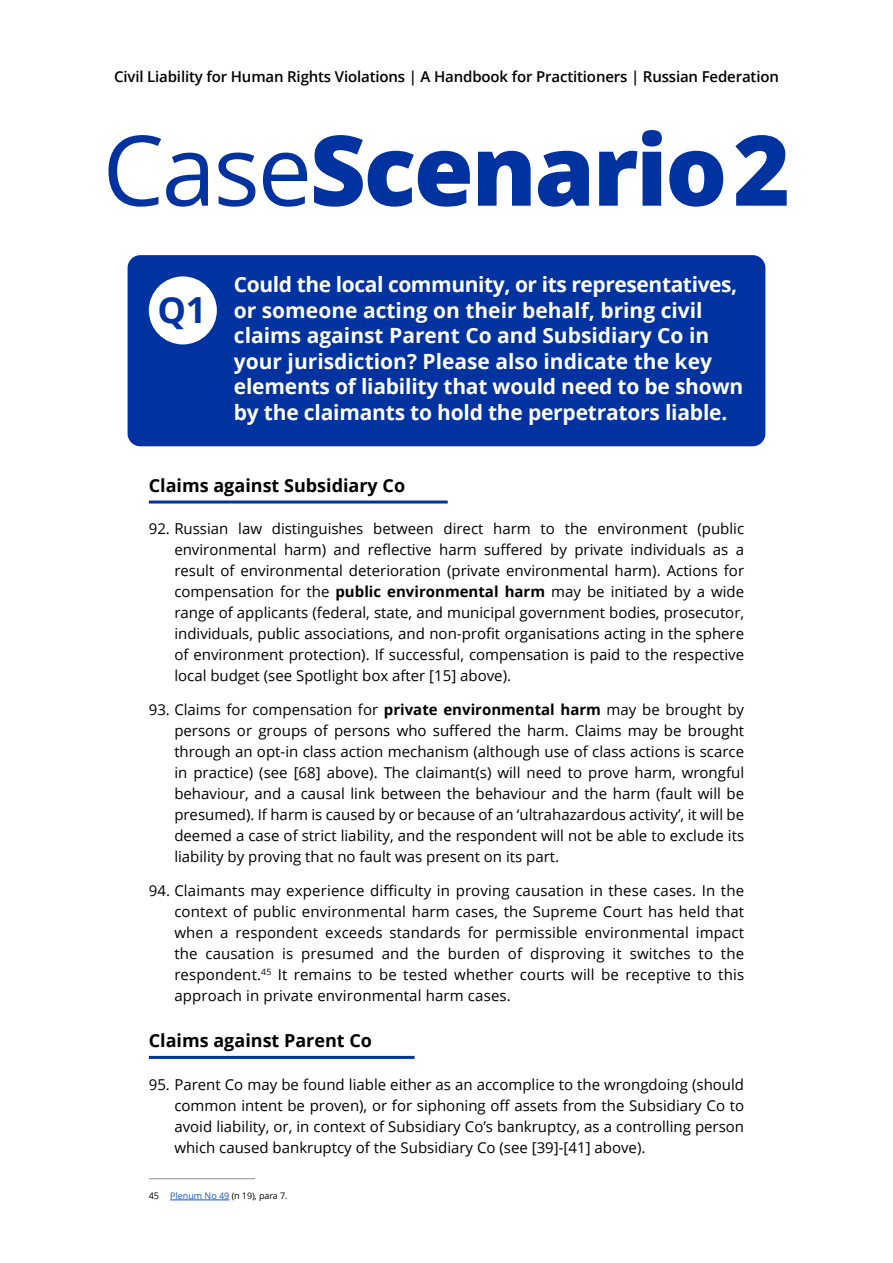
<style>
.page{position:relative;width:893px;height:1263px;background:#fff}
.page>*{position:absolute;margin:0;border:0;box-sizing:border-box;transform-origin:0 0}
.t1{font:800 97.5px "Open Sans";letter-spacing:-.025em;color:#0032a0}
.t2{font:700 36px "Open Sans";color:#0032a0}
.Cases_Scenarios_Shad{font:700 21px/25.5px "Open Sans";letter-spacing:-.01em;color:#fff}
.Sub_Heads_L1_Underli{font:700 18px "Open Sans";color:#000}
.t3{font:15px/21px "Open Sans";color:#000;text-align:justify}
.t4{font:600 15px "Open Sans";letter-spacing:-.01em;color:#000}
.Footer_Notes{font:9px "Open Sans";color:#000}
.s1{font-weight:400}
.s2{font-weight:700}
.s3{color:#15c}
</style>
<div class="page">
<div style="left:128px;top:255px;width:637px;height:191px;background:#0032a0;border-radius:13px"></div>
<hr style="left:149px;top:500px;width:299px;height:3px;background:#0032a0">
<hr style="left:149px;top:1056px;width:266px;height:3px;background:#0032a0">
<hr style="left:149px;top:1178px;width:106px;height:1px;background:#9d9d9c">
<hr style="left:170px;top:1199px;width:59px;height:1px;background:#15c">
<div style="left:149px;top:276px;width:68px;height:68px;background:#fff;border-radius:50%"></div>
<p class="t4" style="left:114px;top:67px;width:666px">Civil Liability for Human Rights Violations | A Handbook for Practitioners | Russian Federation</p>
<p class="t1" style="left:103px;top:96px;width:689px"><span class="s1">Case</span>Scenario 2</p>
<p class="t2" style="left:157px;top:285px;width:50px">Q1</p>
<p class="Cases_Scenarios_Shad" style="left:234px;top:272px;width:511px">Could the local community, or its representatives, or someone acting on their behalf, bring civil claims against Parent Co and Subsidiary Co in your jurisdiction? Please also indicate the key elements of liability that would need to be shown by the claimants to hold the perpetrators liable.</p>
<p class="Sub_Heads_L1_Underli" style="left:149px;top:473px;width:258px">Claims against Subsidiary Co</p>
<p class="t3" style="left:174px;top:518px;width:571px;text-indent:-26px">92. Russian law distinguishes between direct harm to the environment (public environmental harm) and reflective harm suffered by private individuals as a result of environmental deterioration (private environmental harm). Actions for compensation for the <span class="s2">public environmental harm</span> may be initiated by a wide range of applicants (federal, state, and municipal government bodies, prosecutor, individuals, public associations, and non-profit organisations acting in the sphere of environment protection). If successful, compensation is paid to the respective local budget (see Spotlight box after [15] above).</p>
<p class="t3" style="left:174px;top:699px;width:571px;text-indent:-26px">93. Claims for compensation for <span class="s2">private environmental harm</span> may be brought by persons or groups of persons who suffered the harm. Claims may be brought through an opt-in class action mechanism (although use of class actions is scarce in practice) (see [68] above). The claimant(s) will need to prove harm, wrongful behaviour, and a causal link between the behaviour and the harm (fault will be presumed). If harm is caused by or because of an ‘ultrahazardous activity’, it will be deemed a case of strict liability, and the respondent will not be able to exclude its liability by proving that no fault was present on its part.</p>
<p class="t3" style="left:174px;top:879px;width:571px;text-indent:-26px">94. Claimants may experience difficulty in proving causation in these cases. In the context of public environmental harm cases, the Supreme Court has held that when a respondent exceeds standards for permissible environmental impact the causation is presumed and the burden of disproving it switches to the respondent.<sup>45</sup> It remains to be tested whether courts will be receptive to this approach in private environmental harm cases.</p>
<p class="Sub_Heads_L1_Underli" style="left:149px;top:1028px;width:225px">Claims against Parent Co</p>
<p class="t3" style="left:174px;top:1073px;width:571px;text-indent:-26px">95. Parent Co may be found liable either as an accomplice to the wrongdoing (should common intent be proven), or for siphoning off assets from the Subsidiary Co to avoid liability, or, in context of Subsidiary Co’s bankruptcy, as a controlling person which caused bankruptcy of the Subsidiary Co (see [39]-[41] above).</p>
<p class="Footer_Notes" style="left:149px;top:1190px;width:140px">45 <span class="s3">Plenum No 49</span> (n 19), para 7.</p>
</div>
